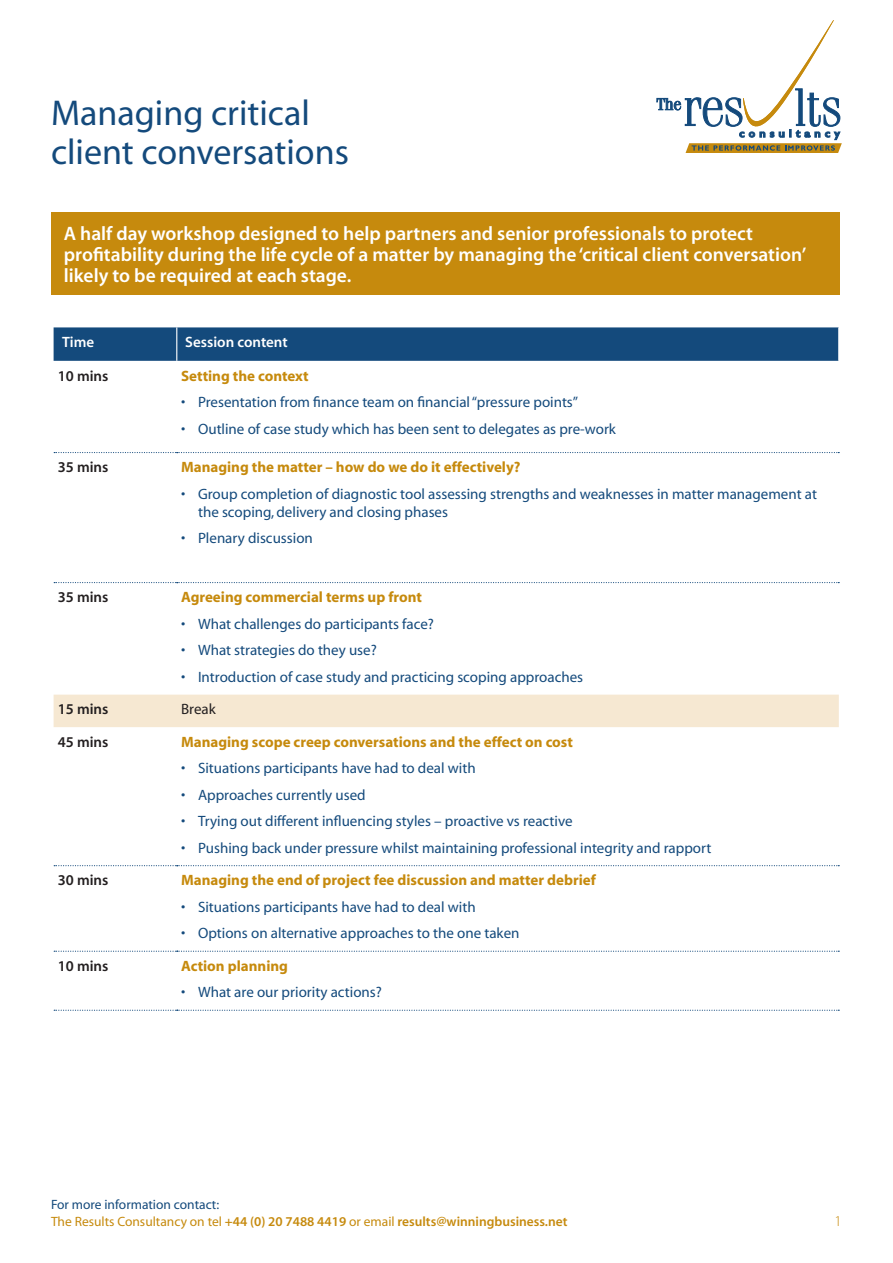
<style>
.page{position:relative;width:893px;height:1263px;background:#fff}
.page>*{position:absolute;margin:0;border:0;box-sizing:border-box;transform-origin:0 0}
.t1{font:36px/39px "Myriad";color:#144a7c}
.t2{font:19.5px/21px "Myriad Semi Bold Norm";color:#fff}
.t3{font:15px/18px "Myriad";color:#144a7c}
.t4{font:700 15px "Myriad";color:#c68a0d}
.t5{font:15px "Myriad Semi Bold Norm";color:#231f20}
.t6{font:15px "Myriad Semi Bold Norm";color:#fff}
.t7{font:15px "Myriad";color:#231f20}
.t8{font:15px "Myriad Light Norm";color:#c68a0d}
.t9{font:13.5px/16.5px "Myriad Semi Bold Norm";color:#c68a0d}
.s1{font-family:"Myriad";color:#144a7c}
.s2{font-family:"Myriad"}
</style>
<div class="page">
<svg style="left:657px;top:20px;width:185px;height:133px"></svg>
<div style="left:51px;top:213px;width:788px;height:82px;background:#c68a0d"></div>
<div style="left:54px;top:327px;width:784px;height:34px;background:#144a7c"></div>
<div style="left:54px;top:695px;width:785px;height:32px;background:#f6e8d2"></div>
<hr style="left:176px;top:327px;width:1px;height:34px;background:#fff">
<svg style="left:54px;top:452px;width:785px;height:1px"></svg>
<svg style="left:54px;top:582px;width:785px;height:1px"></svg>
<svg style="left:54px;top:865px;width:785px;height:1px"></svg>
<svg style="left:54px;top:951px;width:785px;height:1px"></svg>
<svg style="left:54px;top:1010px;width:785px;height:1px"></svg>
<h1 class="t1" style="left:51px;top:95px;width:299px">Managing critical client conversations</h1>
<p class="t2" style="left:64px;top:224px;width:744px">A half day workshop designed to help partners and senior professionals to protect profitability during the life cycle of a matter by managing the ‘critical client conversation’ likely to be required at each stage.</p>
<p class="t6" style="left:62px;top:335px;width:34px">Time</p>
<p class="t6" style="left:185px;top:335px;width:104px">Session content</p>
<p class="t5" style="left:58px;top:368px;width:52px">10 mins</p>
<p class="t4" style="left:181px;top:368px;width:129px">Setting the context</p>
<p class="t3" style="left:181px;top:394px;width:398px">• Presentation from finance team on financial “pressure points”</p>
<p class="t3" style="left:181px;top:420px;width:436px">• Outline of case study which has been sent to delegates as pre-work</p>
<p class="t5" style="left:58px;top:460px;width:52px">35 mins</p>
<p class="t4" style="left:181px;top:459px;width:341px">Managing the matter – how do we do it effectively?</p>
<p class="t3" style="left:198px;top:485px;width:620px;text-indent:-17px">• Group completion of diagnostic tool assessing strengths and weaknesses in matter management at the scoping, delivery and closing phases</p>
<p class="t3" style="left:181px;top:530px;width:133px">• Plenary discussion</p>
<p class="t5" style="left:58px;top:590px;width:52px">35 mins</p>
<p class="t4" style="left:181px;top:590px;width:242px">Agreeing commercial terms up front</p>
<p class="t3" style="left:181px;top:615px;width:254px">• What challenges do participants face?</p>
<p class="t3" style="left:181px;top:642px;width:197px">• What strategies do they use?</p>
<p class="t3" style="left:181px;top:668px;width:404px">• Introduction of case study and practicing scoping approaches</p>
<p class="t5" style="left:58px;top:702px;width:52px">15 mins</p>
<p class="t7" style="left:181px;top:702px;width:36px">Break</p>
<p class="t5" style="left:58px;top:734px;width:52px">45 mins</p>
<p class="t4" style="left:181px;top:734px;width:393px">Managing scope creep conversations and the effect on cost</p>
<p class="t3" style="left:181px;top:760px;width:296px">• Situations participants have had to deal with</p>
<p class="t3" style="left:181px;top:786px;width:186px">• Approaches currently used</p>
<p class="t3" style="left:181px;top:813px;width:393px">• Trying out different influencing styles – proactive vs reactive</p>
<p class="t3" style="left:181px;top:839px;width:532px">• Pushing back under pressure whilst maintaining professional integrity and rapport</p>
<p class="t5" style="left:58px;top:873px;width:52px">30 mins</p>
<p class="t4" style="left:181px;top:873px;width:416px">Managing the end of project fee discussion and matter debrief</p>
<p class="t3" style="left:181px;top:898px;width:296px">• Situations participants have had to deal with</p>
<p class="t3" style="left:181px;top:925px;width:340px">• Options on alternative approaches to the one taken</p>
<p class="t5" style="left:58px;top:958px;width:52px">10 mins</p>
<p class="t4" style="left:181px;top:958px;width:108px">Action planning</p>
<p class="t3" style="left:181px;top:984px;width:202px">• What are our priority actions?</p>
<p class="t9" style="left:51px;top:1197px;width:518px"><span class="s1">For more information contact:<br></span><span class="s2">The Results Consultancy on tel</span> +44 (0) 20 7488 4419 <span class="s2">or email</span> results@winningbusiness.net</p>
<p class="t8" style="left:835px;top:1214px;width:9px">1</p>
</div>
